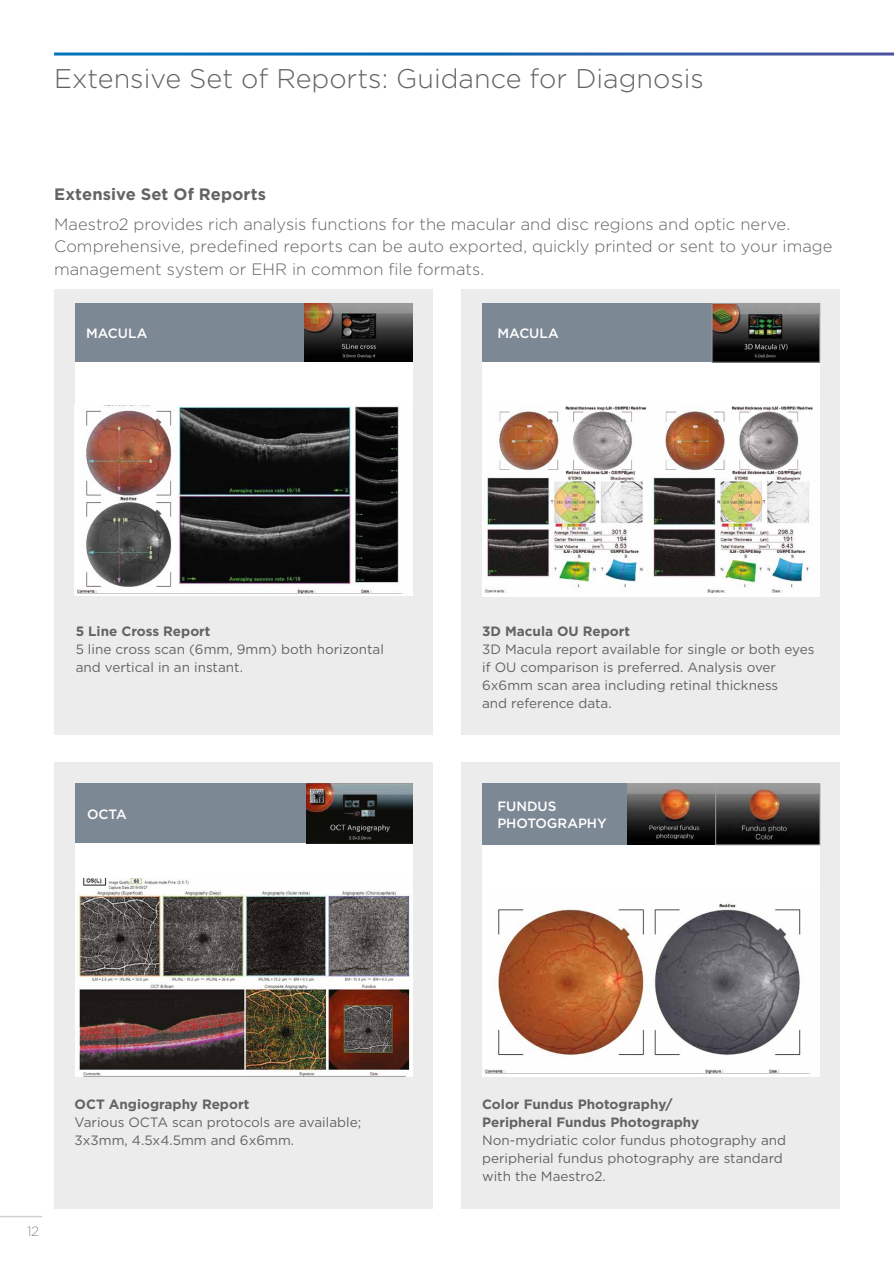
<style>
.page{position:relative;width:894px;height:1263px;background:#fff}
.page>*{position:absolute;margin:0;border:0;box-sizing:border-box;transform-origin:0 0}
.t1{font:300 27px "Gotham";color:#636362}
.t2{font:300 16.5px/22.5px "Gotham";color:#636362}
.t3{font:700 16.5px "Gotham";letter-spacing:.005em;color:#636362}
.t4{font:13.5px/18px "Gotham";color:#636362}
.t5{font:700 13.5px/18px "Gotham";color:#636362}
.t6{font:500 13.5px/16.8px "Gotham";letter-spacing:-.005em;color:#fff}
.t7{font:300 13.5px "Gotham";color:#8f8f8f}
</style>
<div class="page">
<hr style="left:0;top:1215px;width:42px;height:2px;background:#cfd0d0">
<div style="left:461px;top:762px;width:378px;height:447px;background:#ececed"></div>
<div style="left:54px;top:762px;width:379px;height:447px;background:#ececed"></div>
<div style="left:461px;top:289px;width:378px;height:445px;background:#ececed"></div>
<div style="left:54px;top:289px;width:379px;height:445px;background:#ececed"></div>
<svg style="left:54px;top:52px;width:839px;height:4px;background:#518ac3"></svg>
<div style="left:482px;top:304px;width:337px;height:292px;background:#fff"></div>
<div style="left:482px;top:303px;width:258px;height:59px;background:#7d8895"></div>
<img style="left:713px;top:305px;width:104px;height:55px">
<div style="left:711px;top:303px;width:108px;height:59px;border:1px solid #9c9d9d"></div>
<img style="left:484px;top:407px;width:329px;height:186px">
<div style="left:75px;top:303px;width:337px;height:293px;background:#fff"></div>
<div style="left:75px;top:303px;width:337px;height:59px;background:#7d8895"></div>
<img style="left:304px;top:303px;width:108px;height:59px">
<img style="left:77px;top:406px;width:322px;height:187px">
<div style="left:482px;top:784px;width:337px;height:292px;background:#fff"></div>
<div style="left:482px;top:784px;width:262px;height:61px;background:#7d8895"></div>
<img style="left:627px;top:784px;width:88px;height:60px">
<img style="left:717px;top:786px;width:100px;height:57px">
<div style="left:715px;top:784px;width:104px;height:61px;border:1px solid #9c9d9d"></div>
<img style="left:483px;top:903px;width:318px;height:170px">
<div style="left:75px;top:784px;width:337px;height:292px;background:#fff"></div>
<div style="left:75px;top:784px;width:336px;height:59px;background:#7d8895"></div>
<img style="left:306px;top:784px;width:106px;height:59px">
<img style="left:75px;top:879px;width:337px;height:197px">
<h1 class="t1" style="left:54px;top:62px;width:651px">Extensive Set of Reports: Guidance for Diagnosis</h1>
<p class="t3" style="left:54px;top:183px;width:213px">Extensive Set Of Reports</p>
<p class="t2" style="left:54px;top:212px;width:779px">Maestro2 provides rich analysis functions for the macular and disc regions and optic nerve.<br>Comprehensive, predefined reports can be auto exported, quickly printed or sent to your image management system or EHR in common file formats.</p>
<p class="t6" style="left:86px;top:324px;width:63px">MACULA</p>
<p class="t6" style="left:497px;top:324px;width:63px">MACULA</p>
<p class="t5" style="left:76px;top:622px;width:136px">5 Line Cross Report</p>
<p class="t4" style="left:76px;top:640px;width:310px">5 line cross scan (6mm, 9mm) both horizontal and vertical in an instant.</p>
<p class="t6" style="left:87px;top:805px;width:41px">OCTA</p>
<p class="t5" style="left:482px;top:622px;width:149px">3D Macula OU Report</p>
<p class="t4" style="left:482px;top:639px;width:333px">3D Macula report available for single or both eyes if OU comparison is preferred. Analysis over 6x6mm scan area including retinal thickness<br>and reference data.</p>
<p class="t6" style="left:497px;top:797px;width:111px">FUNDUS<br>PHOTOGRAPHY</p>
<p class="t7" style="left:27px;top:1222px;width:14px">12</p>
<p class="t5" style="left:75px;top:1094px;width:176px">OCT Angiography Report</p>
<p class="t4" style="left:75px;top:1112px;width:288px">Various OCTA scan protocols are available;<br>3x3mm, 4.5x4.5mm and 6x6mm.</p>
<p class="t5" style="left:482px;top:1095px;width:218px">Color Fundus Photography/<br>Peripheral Fundus Photography</p>
<p class="t4" style="left:482px;top:1131px;width:305px">Non-mydriatic color fundus photography and peripherial fundus photography are standard with the Maestro2.</p>
</div>
